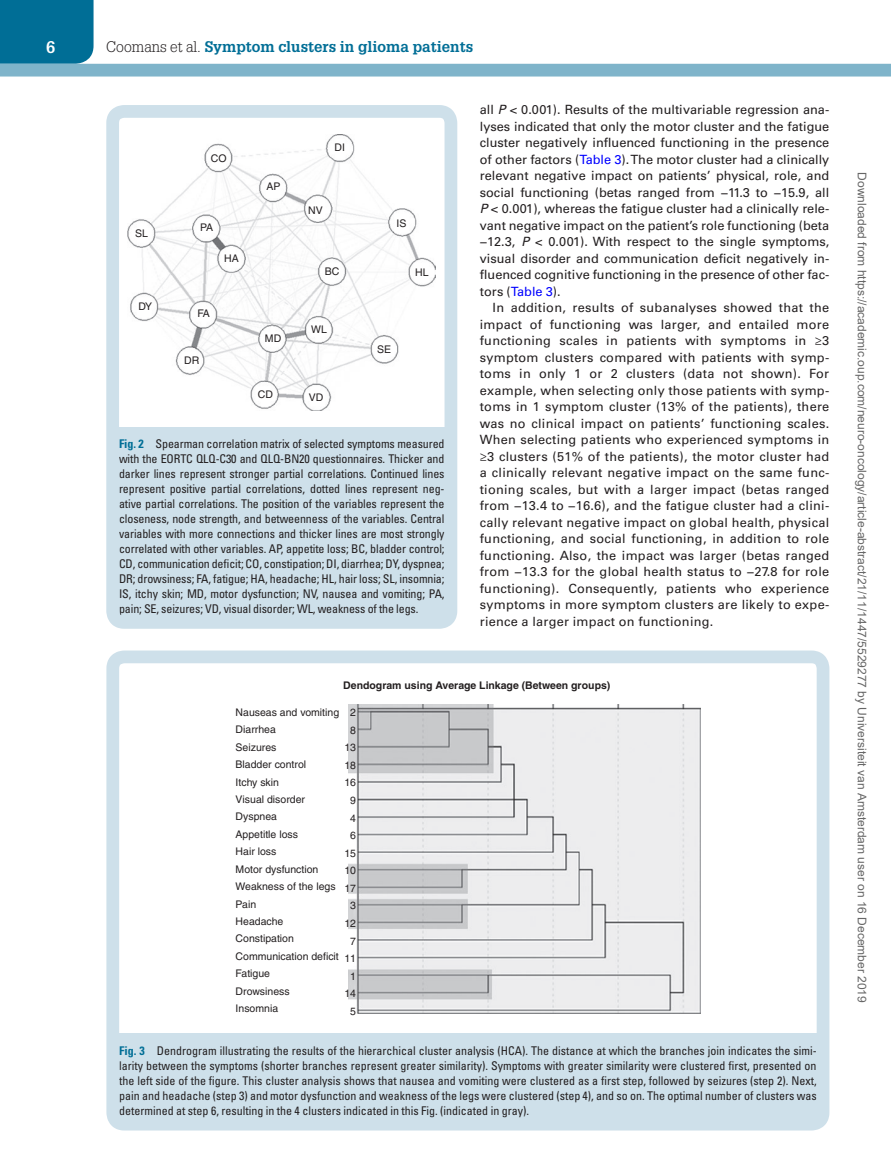
<style>
.page{position:relative;width:891px;height:1175px;background:#fff}
.page>*{position:absolute;margin:0;border:0;box-sizing:border-box;transform-origin:0 0}
.t1{font:700 16.5px "Glypha LT Std";color:#fff}
.t2{font:700 15px "Glypha LT Std";color:#006e96}
.t3{font:12.75px/16.5px "Univers LT Std";letter-spacing:.02em;color:#231f20;text-align:justify}
.t4{font:condensed 12px/15px "Univers LT Std";letter-spacing:-.005em;color:#231f20;text-align:justify}
.t5{font:12px "Arial";color:#666}
.t6{font:10.5px/17.4px "Helvetica";color:#231f20}
.t7{font:700 10.5px "Helvetica";color:#231f20}
.s1{font-weight:300;color:#231f20}
.s2{font-weight:700;color:#006e96}
.s3{font-style:italic}
.s4{color:#00f}
</style>
<div class="page">
<div style="left:0;top:0;width:94px;height:64px;background:#006e96"></div>
<div style="left:0;top:64px;width:891px;height:12px;background:#7fb4ca"></div>
<div style="left:110px;top:427px;width:344px;height:193px;background:#cee0ea"></div>
<img style="left:128px;top:134px;width:308px;height:276px">
<div style="left:106px;top:105px;width:351px;height:523px;border:13px solid #cee0ea;border-radius:12px"></div>
<div style="left:110px;top:1033px;width:716px;height:89px;background:#cee0ea"></div>
<img style="left:349px;top:704px;width:351px;height:309px">
<div style="left:106px;top:650px;width:723px;height:480px;border:13px solid #cee0ea;border-radius:12px"></div>
<p class="t1" style="left:46px;top:37px;width:11px">6</p>
<p class="t2" style="left:106px;top:37px;width:368px"><span class="s1">Coomans et al.</span> Symptom clusters in glioma patients</p>
<p class="t6" style="left:135px;top:224px;width:14px">SL</p>
<p class="t6" style="left:139px;top:298px;width:15px">DY</p>
<p class="t6" style="left:211px;top:149px;width:17px">CO</p>
<p class="t6" style="left:200px;top:219px;width:14px">PA</p>
<p class="t6" style="left:224px;top:250px;width:16px">HA</p>
<p class="t6" style="left:197px;top:305px;width:14px">FA</p>
<p class="t6" style="left:184px;top:351px;width:17px">DR</p>
<p class="t6" style="left:267px;top:177px;width:16px">AP</p>
<p class="t6" style="left:265px;top:329px;width:18px">MD</p>
<p class="t6" style="left:335px;top:139px;width:12px">DI</p>
<p class="t6" style="left:308px;top:202px;width:16px">NV</p>
<p class="t6" style="left:397px;top:214px;width:11px">IS</p>
<p class="t6" style="left:325px;top:263px;width:16px">BC</p>
<p class="t6" style="left:415px;top:263px;width:15px">HL</p>
<p class="t6" style="left:311px;top:321px;width:17px">WL</p>
<p class="t6" style="left:377px;top:340px;width:16px">SE</p>
<p class="t6" style="left:258px;top:385px;width:17px">CD</p>
<p class="t6" style="left:309px;top:389px;width:16px">VD</p>
<p class="t4" style="left:119px;top:436px;width:327px"><span class="s2">Fig. 2</span> Spearman correlation matrix of selected symptoms measured with the EORTC QLQ-C30 and QLQ-BN20 questionnaires. Thicker and darker lines represent stronger partial correlations. Continued lines represent positive partial correlations, dotted lines represent neg&shy;ative partial correlations. The position of the variables represent the closeness, node strength, and betweenness of the variables. Central variables with more connections and thicker lines are most strongly correlated with other variables. AP, appetite loss; BC, bladder control; CD, communication deficit; CO, constipation; DI, diarrhea; DY, dyspnea; DR; drowsiness; FA, fatigue; HA, headache; HL, hair loss; SL, insomnia; IS, itchy skin; MD, motor dysfunction; NV, nausea and vomiting; PA, pain; SE, seizures; VD, visual disorder; WL, weakness of the legs.</p>
<p class="t3" style="left:480px;top:102px;width:351px">all <span class="s3">P</span> &lt; 0.001). Results of the multivariable regression ana&shy;lyses indicated that only the motor cluster and the fatigue cluster negatively influenced functioning in the presence of other factors (<span class="s4">Table 3</span>). The motor cluster had a clinically relevant negative impact on patients’ physical, role, and social functioning (betas ranged from −11.3 to −15.9, all <span class="s3">P</span> &lt; 0.001), whereas the fatigue cluster had a clinically rele&shy;vant negative impact on the patient’s role functioning (beta −12.3, <span class="s3">P</span> &lt; 0.001). With respect to the single symptoms, visual disorder and communication deficit negatively in&shy;fluenced cognitive functioning in the presence of other fac&shy;tors (<span class="s4">Table 3</span>).</p>
<p class="t3" style="left:480px;top:300px;width:351px;text-indent:13px">In addition, results of subanalyses showed that the impact of functioning was larger, and entailed more functioning scales in patients with symptoms in ≥3 symptom clusters compared with patients with symp&shy;toms in only 1 or 2 clusters (data not shown). For example, when selecting only those patients with symp&shy;toms in 1 symptom cluster (13% of the patients), there was no clinical impact on patients’ functioning scales.<br>When selecting patients who experienced symptoms in ≥3 clusters (51% of the patients), the motor cluster had a clinically relevant negative impact on the same func&shy;tioning scales, but with a larger impact (betas ranged from −13.4 to −16.6), and the fatigue cluster had a clini&shy;cally relevant negative impact on global health, physical functioning, and social functioning, in addition to role functioning. Also, the impact was larger (betas ranged from −13.3 for the global health status to −27.8 for role functioning). Consequently, patients who experience symptoms in more symptom clusters are likely to expe&shy;rience a larger impact on functioning.</p>
<p class="t7" style="left:343px;top:679px;width:269px">Dendogram using Average Linkage (Between groups)</p>
<p class="t6" style="left:236px;top:703px;width:105px">Nauseas and vomiting<br>Diarrhea</p>
<p class="t6" style="left:344px;top:703px;width:13px;text-align:center">2<br>8<br>13<br>18<br>16<br>9<br>4</p>
<p class="t6" style="left:236px;top:738px;width:105px">Seizures<br>Bladder control<br>Itchy skin<br>Visual disorder<br>Dyspnea<br>Appetitle loss<br>Hair loss<br>Motor dysfunction<br>Weakness of the legs<br>Pain<br>Headache<br>Constipation<br>Communication deficit<br>Fatigue<br>Drowsiness<br>Insomnia</p>
<p class="t6" style="left:344px;top:826px;width:13px;text-align:center">6<br>15<br>10<br>17<br>3<br>12<br>7<br>11<br>1<br>14<br>5</p>
<p class="t4" style="left:119px;top:1042px;width:699px"><span class="s2">Fig. 3</span> Dendrogram illustrating the results of the hierarchical cluster analysis (HCA). The distance at which the branches join indicates the simi&shy;larity between the symptoms (shorter branches represent greater similarity). Symptoms with greater similarity were clustered first, presented on the left side of the figure. This cluster analysis shows that nausea and vomiting were clustered as a first step, followed by seizures (step 2). Next, pain and headache (step 3) and motor dysfunction and weakness of the legs were clustered (step 4), and so on. The optimal number of clusters was determined at step 6, resulting in the 4 clusters indicated in this Fig. (indicated in gray).</p>
<p class="t5" style="left:866px;top:172px;width:831px;rotate:90deg">Downloaded from https://academic.oup.com/neuro-oncology/article-abstract/21/11/1447/5529277 by Universiteit van Amsterdam user on 16 December 2019</p>
</div>
